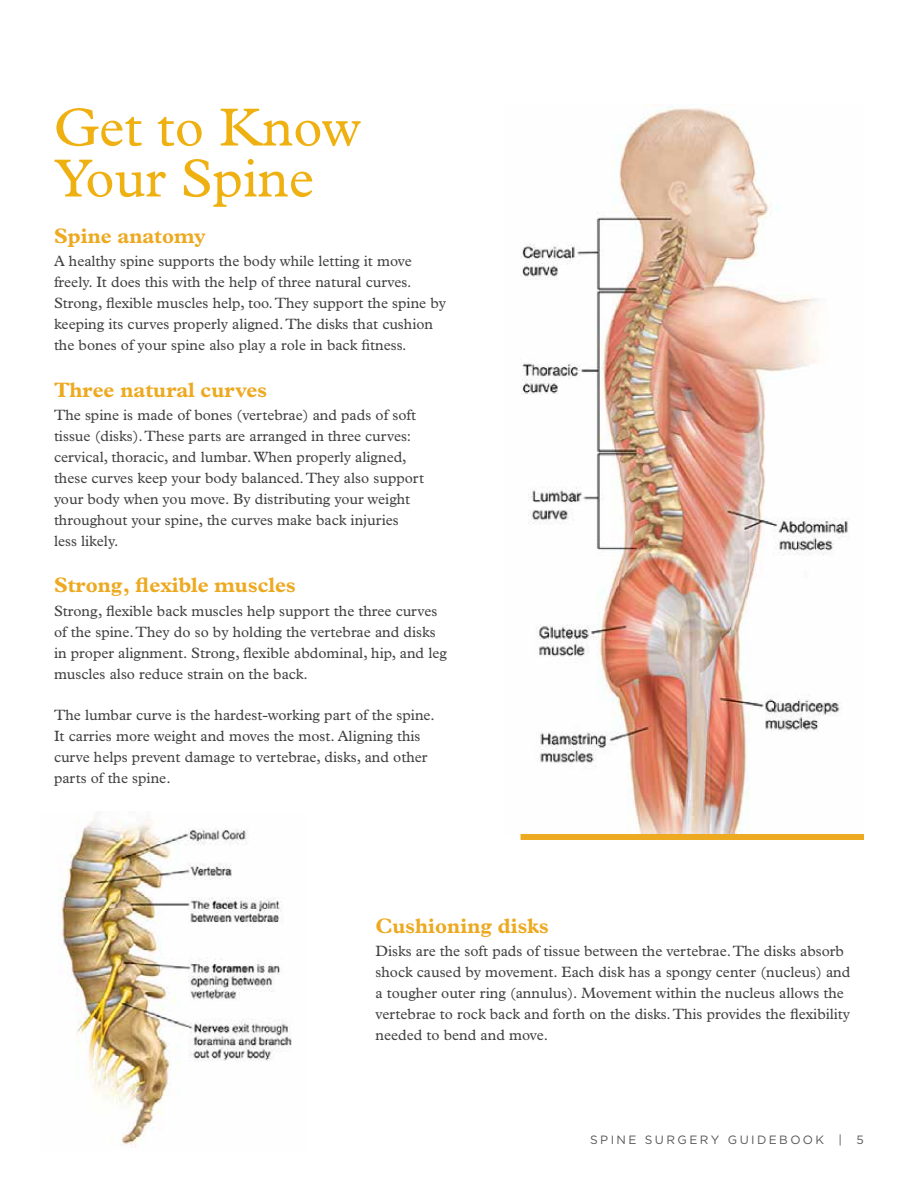
<style>
.page{position:relative;width:918px;height:1188px;background:#fff}
.page>*{position:absolute;margin:0;border:0;box-sizing:border-box;transform-origin:0 0}
.t1{font:54px/51px "Plantin MT Std";color:#eeb111}
.t2{font:700 21px "Plantin MT Std";color:#eda920}
.t3{font:15px/21px "Plantin MT Std";color:#414042}
.t4{font:12px "Gotham";letter-spacing:.2em;color:#565659}
</style>
<div class="page">
<img style="left:520px;top:106px;width:328px;height:731px">
<img style="left:59px;top:819px;width:233px;height:329px">
<div style="left:521px;top:834px;width:343px;height:6px;background:#eda920"></div>
<h1 class="t1" style="left:54px;top:102px;width:309px">Get to Know<br>Your Spine</h1>
<h2 class="t2" style="left:54px;top:223px;width:153px">Spine anatomy</h2>
<p class="t3" style="left:54px;top:251px;width:394px">A healthy spine supports the body while letting it move freely. It does this with the help of three natural curves.<br>Strong, flexible muscles help, too. They support the spine by keeping its curves properly aligned. The disks that cushion the bones of your spine also play a role in back fitness.</p>
<h2 class="t2" style="left:54px;top:377px;width:215px">Three natural curves</h2>
<p class="t3" style="left:54px;top:404px;width:372px">The spine is made of bones (vertebrae) and pads of soft tissue (disks). These parts are arranged in three curves: cervical, thoracic, and lumbar. When properly aligned, these curves keep your body balanced. They also support your body when you move. By distributing your weight throughout your spine, the curves make back injuries less likely.</p>
<h2 class="t2" style="left:54px;top:573px;width:243px">Strong, flexible muscles</h2>
<p class="t3" style="left:54px;top:600px;width:395px">Strong, flexible back muscles help support the three curves of the spine. They do so by holding the vertebrae and disks in proper alignment. Strong, flexible abdominal, hip, and leg muscles also reduce strain on the back.</p>
<p class="t3" style="left:54px;top:704px;width:383px">The lumbar curve is the hardest-working part of the spine.<br>It carries more weight and moves the most. Aligning this curve helps prevent damage to vertebrae, disks, and other parts of the spine.</p>
<h2 class="t2" style="left:376px;top:913px;width:175px">Cushioning disks</h2>
<p class="t3" style="left:376px;top:940px;width:476px">Disks are the soft pads of tissue between the vertebrae. The disks absorb shock caused by movement. Each disk has a spongy center (nucleus) and a tougher outer ring (annulus). Movement within the nucleus allows the vertebrae to rock back and forth on the disks. This provides the flexibility needed to bend and move.</p>
<p class="t4" style="left:590px;top:1133px;width:275px">SPINE SURGERY GUIDEBOOK | 5</p>
</div>
